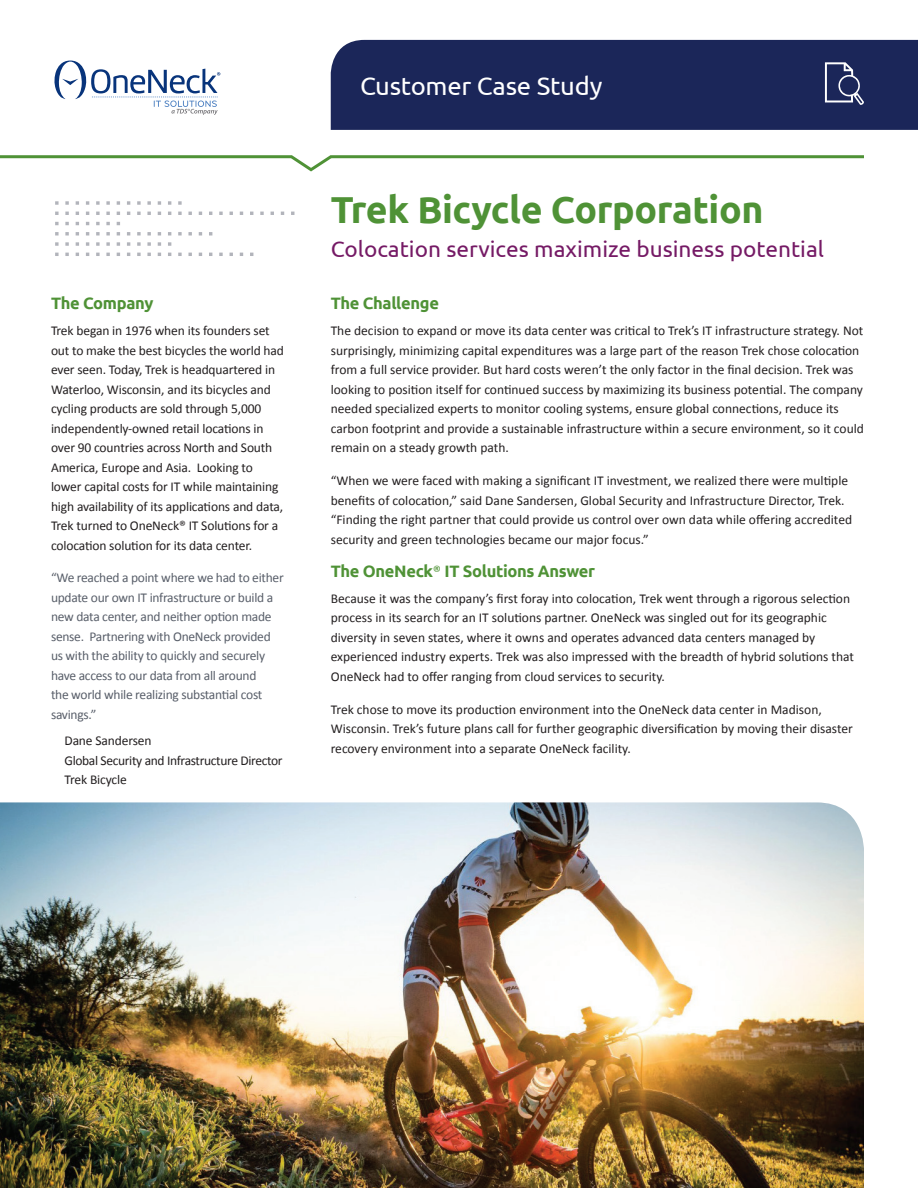
<style>
.page{position:relative;width:918px;height:1188px;background:#fff}
.page>*{position:absolute;margin:0;border:0;box-sizing:border-box;transform-origin:0 0}
.t1{font:700 37.5px "Ubuntu";letter-spacing:-.01em;color:#4f9236}
.t2{font:25.5px "Ubuntu";letter-spacing:-.01em;color:#fff}
.t3{font:22.5px "Ubuntu";color:#751a65}
.t4{font:700 16.5px "Ubuntu";letter-spacing:-.02em;color:#4f9236}
.t5{font:13.5px/19.5px "Calibri";color:#231f20}
.t6{font:13.5px/19.5px "Calibri";letter-spacing:-.02em;color:#595f6a}
.t7{font:13.5px/19.5px "Calibri";letter-spacing:-.025em;color:#231f20}
.s1{font-family:"Calibri";font-weight:400}
</style>
<div class="page">
<div style="left:331px;top:40px;width:587px;height:90px;background:#1b2659"></div>
<svg style="left:54px;top:61px;width:105px;height:46px"></svg>
<svg style="left:159px;top:69px;width:61px;height:46px"></svg>
<svg style="left:825px;top:62px;width:39px;height:43px"></svg>
<svg style="left:209px;top:232px;width:3px;height:4px"></svg>
<svg style="left:199px;top:232px;width:3px;height:4px"></svg>
<svg style="left:188px;top:232px;width:4px;height:4px"></svg>
<svg style="left:178px;top:232px;width:4px;height:4px"></svg>
<svg style="left:168px;top:232px;width:3px;height:4px"></svg>
<svg style="left:158px;top:232px;width:3px;height:4px"></svg>
<svg style="left:147px;top:232px;width:4px;height:4px"></svg>
<svg style="left:137px;top:232px;width:4px;height:4px"></svg>
<svg style="left:127px;top:232px;width:3px;height:4px"></svg>
<svg style="left:117px;top:232px;width:3px;height:4px"></svg>
<svg style="left:106px;top:232px;width:4px;height:4px"></svg>
<svg style="left:96px;top:232px;width:4px;height:4px"></svg>
<svg style="left:86px;top:232px;width:3px;height:4px"></svg>
<svg style="left:76px;top:232px;width:3px;height:4px"></svg>
<svg style="left:65px;top:232px;width:4px;height:4px"></svg>
<svg style="left:55px;top:232px;width:4px;height:4px"></svg>
<svg style="left:168px;top:242px;width:3px;height:4px"></svg>
<svg style="left:158px;top:242px;width:3px;height:4px"></svg>
<svg style="left:147px;top:242px;width:4px;height:4px"></svg>
<svg style="left:137px;top:242px;width:4px;height:4px"></svg>
<svg style="left:127px;top:242px;width:3px;height:4px"></svg>
<svg style="left:117px;top:242px;width:3px;height:4px"></svg>
<svg style="left:106px;top:242px;width:4px;height:4px"></svg>
<svg style="left:96px;top:242px;width:4px;height:4px"></svg>
<svg style="left:86px;top:242px;width:3px;height:4px"></svg>
<svg style="left:76px;top:242px;width:3px;height:4px"></svg>
<svg style="left:65px;top:242px;width:4px;height:4px"></svg>
<svg style="left:55px;top:242px;width:4px;height:4px"></svg>
<svg style="left:219px;top:253px;width:4px;height:3px"></svg>
<svg style="left:188px;top:253px;width:4px;height:3px"></svg>
<svg style="left:178px;top:253px;width:4px;height:3px"></svg>
<svg style="left:147px;top:253px;width:4px;height:3px"></svg>
<svg style="left:137px;top:253px;width:4px;height:3px"></svg>
<svg style="left:106px;top:253px;width:4px;height:3px"></svg>
<svg style="left:96px;top:253px;width:4px;height:3px"></svg>
<svg style="left:65px;top:253px;width:4px;height:3px"></svg>
<svg style="left:55px;top:253px;width:4px;height:3px"></svg>
<svg style="left:106px;top:222px;width:4px;height:3px"></svg>
<svg style="left:96px;top:222px;width:4px;height:3px"></svg>
<svg style="left:65px;top:222px;width:4px;height:3px"></svg>
<svg style="left:55px;top:222px;width:4px;height:3px"></svg>
<svg style="left:137px;top:212px;width:4px;height:3px"></svg>
<svg style="left:106px;top:212px;width:4px;height:3px"></svg>
<svg style="left:96px;top:212px;width:4px;height:3px"></svg>
<svg style="left:65px;top:212px;width:4px;height:3px"></svg>
<svg style="left:55px;top:212px;width:4px;height:3px"></svg>
<svg style="left:147px;top:212px;width:4px;height:3px"></svg>
<svg style="left:178px;top:212px;width:4px;height:3px"></svg>
<svg style="left:188px;top:212px;width:4px;height:3px"></svg>
<svg style="left:219px;top:212px;width:4px;height:3px"></svg>
<svg style="left:260px;top:212px;width:4px;height:3px"></svg>
<svg style="left:178px;top:201px;width:4px;height:4px"></svg>
<svg style="left:168px;top:201px;width:3px;height:4px"></svg>
<svg style="left:158px;top:201px;width:3px;height:4px"></svg>
<svg style="left:147px;top:201px;width:4px;height:4px"></svg>
<svg style="left:137px;top:201px;width:4px;height:4px"></svg>
<svg style="left:127px;top:201px;width:3px;height:4px"></svg>
<svg style="left:117px;top:201px;width:3px;height:4px"></svg>
<svg style="left:106px;top:201px;width:4px;height:4px"></svg>
<svg style="left:96px;top:201px;width:4px;height:4px"></svg>
<svg style="left:86px;top:201px;width:3px;height:4px"></svg>
<svg style="left:76px;top:201px;width:3px;height:4px"></svg>
<svg style="left:65px;top:201px;width:4px;height:4px"></svg>
<svg style="left:55px;top:201px;width:4px;height:4px"></svg>
<img style="left:0;top:802px;width:864px;height:386px">
<svg style="left:0;top:155px;width:864px;height:17px"></svg>
<p class="t4" style="left:51px;top:293px;width:104px">The Company</p>
<p class="t5" style="left:51px;top:321px;width:234px">Trek began in 1976 when its founders set out to make the best bicycles the world had ever seen. Today, Trek is headquartered in Waterloo, Wisconsin, and its bicycles and cycling products are sold through 5,000 independently-owned retail locations in over 90 countries across North and South America, Europe and Asia. Looking to lower capital costs for IT while maintaining high availability of its applications and data, Trek turned to OneNeck® IT Solutions for a colocation solution for its data center.</p>
<p class="t6" style="left:51px;top:568px;width:234px">“We reached a point where we had to either update our own IT infrastructure or build a new data center, and neither option made sense. Partnering with OneNeck provided us with the ability to quickly and securely have access to our data from all around<br>the world while realizing substantial cost savings.”</p>
<p class="t7" style="left:64px;top:731px;width:220px">Dane Sandersen<br>Global Security and Infrastructure Director<br>Trek Bicycle</p>
<h2 class="t2" style="left:360px;top:71px;width:244px">Customer Case Study</h2>
<h1 class="t1" style="left:331px;top:187px;width:434px">Trek Bicycle Corporation</h1>
<h3 class="t3" style="left:331px;top:235px;width:495px">Colocation services maximize business potential</h3>
<p class="t4" style="left:331px;top:293px;width:110px">The Challenge</p>
<p class="t5" style="left:331px;top:321px;width:535px">The decision to expand or move its data center was critical to Trek’s IT infrastructure strategy. Not surprisingly, minimizing capital expenditures was a large part of the reason Trek chose colocation from a full service provider. But hard costs weren’t the only factor in the final decision. Trek was looking to position itself for continued success by maximizing its business potential. The company needed specialized experts to monitor cooling systems, ensure global connections, reduce its carbon footprint and provide a sustainable infrastructure within a secure environment, so it could remain on a steady growth path.</p>
<p class="t5" style="left:331px;top:471px;width:523px">“When we were faced with making a significant IT investment, we realized there were multiple benefits of colocation,” said Dane Sandersen, Global Security and Infrastructure Director, Trek. “Finding the right partner that could provide us control over own data while offering accredited security and green technologies became our major focus.”</p>
<p class="t4" style="left:331px;top:561px;width:266px">The OneNeck<span class="s1">®</span> IT Solutions Answer</p>
<p class="t5" style="left:331px;top:589px;width:525px">Because it was the company’s first foray into colocation, Trek went through a rigorous selection process in its search for an IT solutions partner. OneNeck was singled out for its geographic diversity in seven states, where it owns and operates advanced data centers managed by experienced industry experts. Trek was also impressed with the breadth of hybrid solutions that OneNeck had to offer ranging from cloud services to security.</p>
<p class="t5" style="left:331px;top:700px;width:524px">Trek chose to move its production environment into the OneNeck data center in Madison,<br>Wisconsin. Trek’s future plans call for further geographic diversification by moving their disaster recovery environment into a separate OneNeck facility.</p>
</div>
